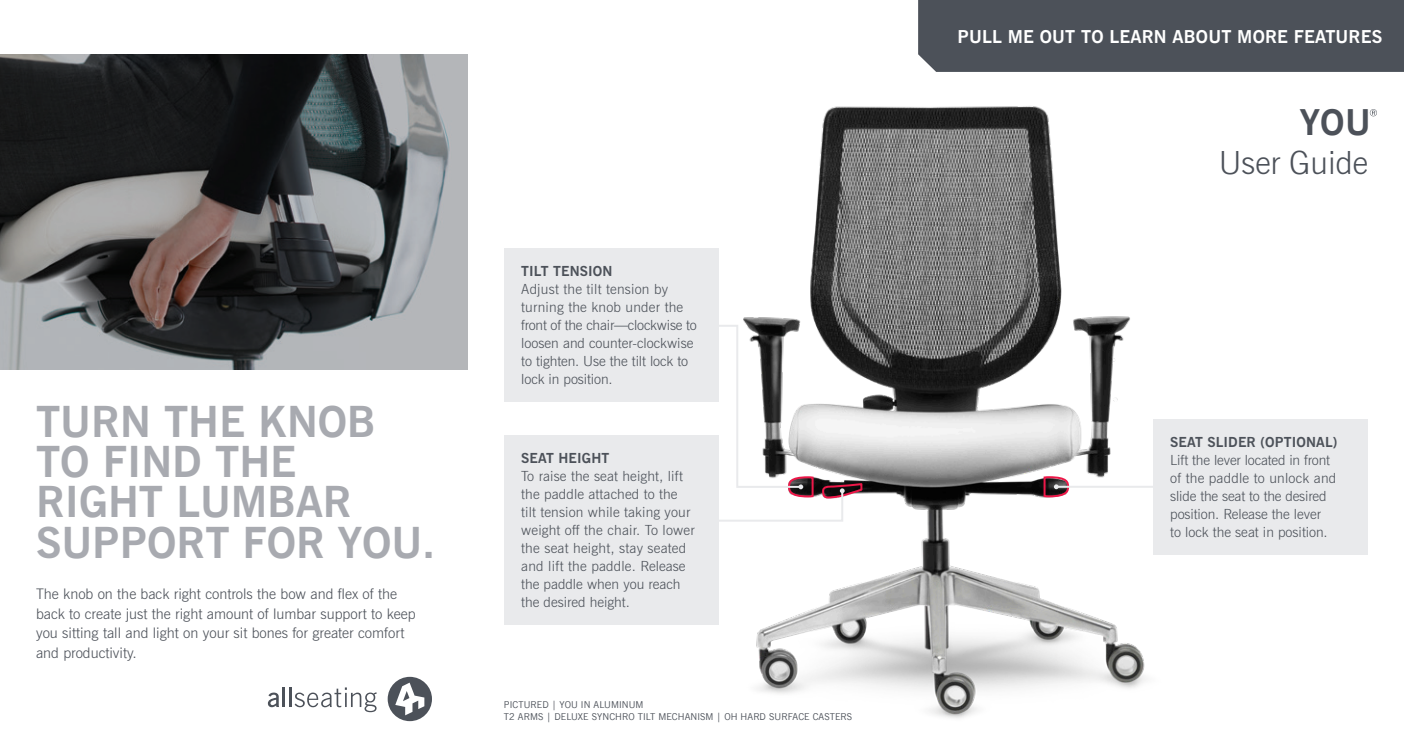
<style>
.page{position:relative;width:1404px;height:756px;background:#fff}
.page>*{position:absolute;margin:0;border:0;box-sizing:border-box;transform-origin:0 0}
.t1{font:700 43.4px/40.4px "News Gothic BT";color:#a8aab0}
.t2{font:700 36px "News Gothic BT";color:#4c5159}
.t3{font:300 32px "News Gothic BT";color:#4c5159}
.t4{font:700 18px "News Gothic BT";letter-spacing:.01em;color:#fff}
.t5{font:300 14.6px/19.6px "News Gothic BT";color:#4c5159}
.t6{font:300 14px/18px "News Gothic BT";color:#4c5159}
.t7{font:9.6px "News Gothic BT";letter-spacing:.01em;color:#4c5159}
.s1{font-weight:700}
</style>
<div class="page">
<img style="left:671px;top:106px;width:533px;height:612px">
<svg style="left:388px;top:677px;width:44px;height:44px"></svg>
<svg style="left:268px;top:693px;width:11px;height:14px"></svg>
<hr style="left:282px;top:687px;width:3px;height:20px;background:#4c5159">
<hr style="left:289px;top:687px;width:2px;height:20px;background:#4c5159">
<svg style="left:295px;top:687px;width:82px;height:25px"></svg>
<div style="left:504px;top:248px;width:215px;height:153px;background:#e9eaec"></div>
<div style="left:918px;top:0;width:486px;height:72px;background:#4c5159"></div>
<div style="left:504px;top:435px;width:215px;height:189px;background:#e9eaec"></div>
<svg style="left:1042px;top:475px;width:28px;height:23px"></svg>
<hr style="left:1056px;top:486px;width:125px;height:2px;background:#e9eaec">
<svg style="left:1370px;top:109px;width:7px;height:7px"></svg>
<div style="left:1153px;top:419px;width:215px;height:135px;background:#e9eaec"></div>
<svg style="left:0;top:54px;width:468px;height:315px;background:#555657"></svg>
<svg style="left:689px;top:324px;width:174px;height:199px"></svg>
<p class="t1" style="left:36px;top:401px;width:401px">TURN THE KNOB<br>TO FIND THE<br>RIGHT LUMBAR<br>SUPPORT FOR YOU.</p>
<p class="t5" style="left:36px;top:584px;width:381px">The knob on the back right controls the bow and flex of the back to create just the right amount of lumbar support to keep you sitting tall and light on your sit bones for greater comfort and productivity.</p>
<p class="t6" style="left:521px;top:262px;width:177px"><span class="s1">TILT TENSION<br></span>Adjust the tilt tension by turning the knob under the front of the chair—clockwise to loosen and counter-clockwise to tighten. Use the tilt lock to lock in position.</p>
<p class="t6" style="left:521px;top:449px;width:175px"><span class="s1">SEAT HEIGHT<br></span>To raise the seat height, lift the paddle attached to the tilt tension while taking your weight off the chair. To lower the seat height, stay seated and lift the paddle. Release the paddle when you reach the desired height.</p>
<p class="t7" style="left:504px;top:699px;width:141px">PICTURED | YOU IN ALUMINUM</p>
<p class="t7" style="left:504px;top:711px;width:350px">T2 ARMS | DELUXE SYNCHRO TILT MECHANISM | OH HARD SURFACE CASTERS</p>
<p class="t4" style="left:958px;top:26px;width:426px">PULL ME OUT TO LEARN ABOUT MORE FEATURES</p>
<p class="t2" style="left:1300px;top:100px;width:72px">YOU</p>
<p class="t3" style="left:1219px;top:143px;width:151px">User Guide</p>
<p class="t6" style="left:1170px;top:433px;width:169px"><span class="s1">SEAT SLIDER (OPTIONAL)<br></span>Lift the lever located in front of the paddle to unlock and slide the seat to the desired position. Release the lever<br>to lock the seat in position.</p>
</div>
